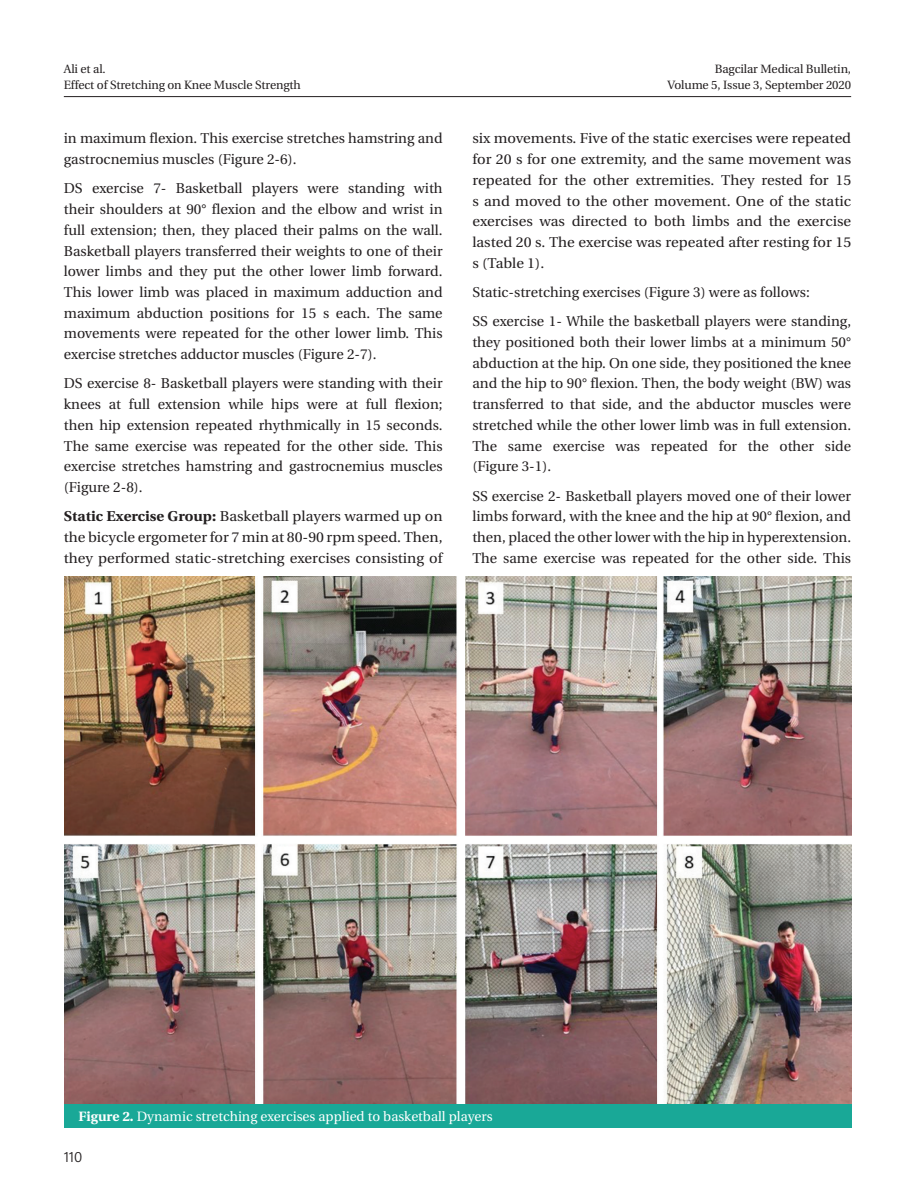
<style>
.page{position:relative;width:915px;height:1191px;background:#fff}
.page>*{position:absolute;margin:0;border:0;box-sizing:border-box;transform-origin:0 0}
.t1{font:300 15px "Acumin Pro";color:#231f20}
.YAZI{font:14.25px/20.7px "Utopia Medium Tr";color:#231f20;text-align:justify}
.YAZI-2{font:14.25px/20.7px "Utopia Medium Tr";color:#231f20;text-align:justify;scale:1.04 1}
.RESİM-ALTI{font:13.5px "Utopia Medium Tr";color:#fff}
.t2{font:12px "Utopia Medium Tr";letter-spacing:-.01em;color:#231f20}
.s1{font-family:"Utopia Bold Tr"}
</style>
<div class="page">
<hr style="left:64px;top:96px;width:786px;height:1px;background:#231f20">
<img style="left:65px;top:576px;width:785px;height:527px">
<div style="left:64px;top:1104px;width:786px;height:23px;background:#19a897"></div>
<p class="t2" style="left:64px;top:62px;width:43px">Ali et al.</p>
<p class="t2" style="left:64px;top:78px;width:238px">Effect of Stretching on Knee Muscle Strength</p>
<p class="YAZI" style="left:64px;top:128px;width:380px">in maximum flexion. This exercise stretches hamstring and gastrocnemius muscles (Figure 2-6).</p>
<p class="YAZI" style="left:64px;top:178px;width:380px">DS exercise 7- Basketball players were standing with their shoulders at 90° flexion and the elbow and wrist in full extension; then, they placed their palms on the wall.<br>Basketball players transferred their weights to one of their lower limbs and they put the other lower limb forward.<br>This lower limb was placed in maximum adduction and maximum abduction positions for 15 s each. The same movements were repeated for the other lower limb. This exercise stretches adductor muscles (Figure 2-7).</p>
<p class="YAZI" style="left:64px;top:373px;width:380px">DS exercise 8- Basketball players were standing with their knees at full extension while hips were at full flexion; then hip extension repeated rhythmically in 15 seconds.<br>The same exercise was repeated for the other side. This exercise stretches hamstring and gastrocnemius muscles (Figure 2-8).</p>
<p class="YAZI-2" style="left:64px;top:506px;width:365px"><span class="s1">Static Exercise Group:</span> Basketball players warmed up on the bicycle ergometer for 7 min at 80-90 rpm speed. Then, they performed static-stretching exercises consisting of</p>
<p class="t2" style="left:714px;top:62px;width:138px">Bagcilar Medical Bulletin,</p>
<p class="t2" style="left:667px;top:78px;width:185px">Volume 5, Issue 3, September 2020</p>
<p class="YAZI-2" style="left:472px;top:128px;width:365px">six movements. Five of the static exercises were repeated for 20 s for one extremity, and the same movement was repeated for the other extremities. They rested for 15 s and moved to the other movement. One of the static exercises was directed to both limbs and the exercise lasted 20 s. The exercise was repeated after resting for 15 s (Table 1).</p>
<p class="YAZI" style="left:472px;top:282px;width:339px">Static-stretching exercises (Figure 3) were as follows:</p>
<p class="YAZI" style="left:472px;top:311px;width:380px">SS exercise 1- While the basketball players were standing, they positioned both their lower limbs at a minimum 50° abduction at the hip. On one side, they positioned the knee and the hip to 90° flexion. Then, the body weight (BW) was transferred to that side, and the abductor muscles were stretched while the other lower limb was in full extension.<br>The same exercise was repeated for the other side (Figure 3-1).</p>
<p class="YAZI" style="left:472px;top:485px;width:380px">SS exercise 2- Basketball players moved one of their lower limbs forward, with the knee and the hip at 90° flexion, and then, placed the other lower with the hip in hyperextension.<br>The same exercise was repeated for the other side. This</p>
<p class="RESİM-ALTI" style="left:79px;top:1108px;width:415px"><span class="s1">Figure 2.</span> Dynamic stretching exercises applied to basketball players</p>
<p class="t1" style="left:64px;top:1146px;width:20px">110</p>
</div>
